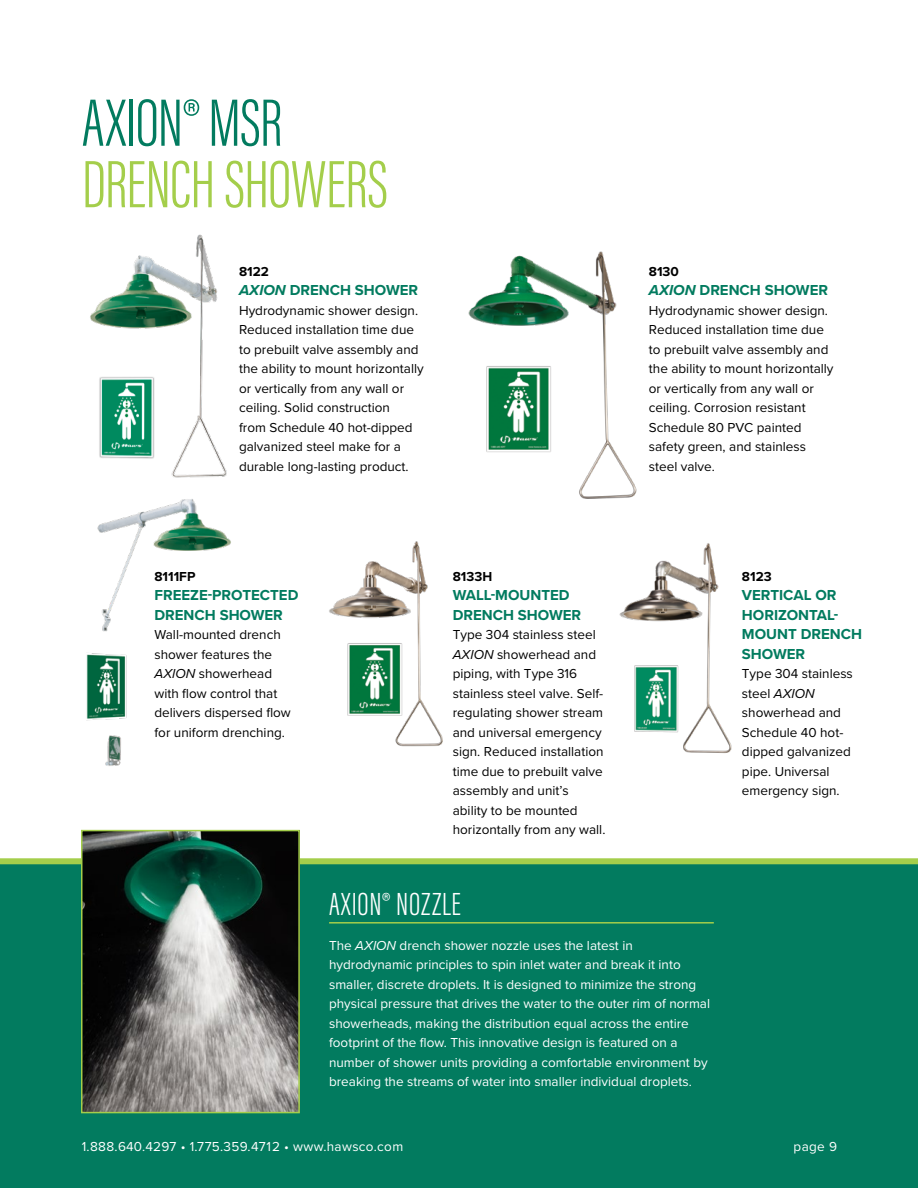
<style>
.page{position:relative;width:918px;height:1188px;background:#fff}
.page>*{position:absolute;margin:0;border:0;box-sizing:border-box;transform-origin:0 0}
.t1{font:300 69px/61.5px "Acumin Pro Extra Cond";letter-spacing:-.01em;color:#a4ce4b}
.Features_and_Benefit{font:300 33px "Acumin Pro Extra Cond";letter-spacing:.03em;color:#fff}
.Model_Name_Safety_Gr{font:700 15px/19.5px "Proxima Nova";color:#027b5f}
.Product_Description{font:13.5px/19.5px "Proxima Nova";color:#000}
.Body_White_Text__125{font:13.5px/19.5px "Proxima Nova";color:#fff}
.Body_White_Text__125-2{font:13.5px "Proxima Nova";letter-spacing:.025em;color:#fff}
.Model_Number_Black_T{font:700 13.5px "Proxima Nova";color:#000}
.s1{color:#027b5f}
.s2{font-style:italic}
</style>
<div class="page">
<div style="left:0;top:861px;width:918px;height:327px;background:#027b5f"></div>
<div style="left:0;top:858px;width:918px;height:6px;background:#a4ce4b"></div>
<hr style="left:329px;top:922px;width:385px;height:2px;background:#a4ce4b">
<img style="left:84px;top:833px;width:213px;height:277px">
<div style="left:81px;top:830px;width:219px;height:283px;border:2px solid #a4ce4b"></div>
<img style="left:86px;top:499px;width:145px;height:267px">
<img style="left:329px;top:541px;width:114px;height:206px">
<img style="left:619px;top:543px;width:113px;height:210px">
<img style="left:90px;top:234px;width:137px;height:244px">
<img style="left:468px;top:251px;width:169px;height:248px">
<h2 class="t1" style="left:82px;top:92px;width:308px"><span class="s1">AXION® MSR<br></span>DRENCH SHOWERS</h2>
<p class="Model_Number_Black_T" style="left:239px;top:261px;width:31px">8122</p>
<p class="Model_Name_Safety_Gr" style="left:239px;top:280px;width:181px"><span class="s2">AXION</span> DRENCH SHOWER</p>
<p class="Product_Description" style="left:239px;top:300px;width:186px">Hydrodynamic shower design.<br>Reduced installation time due to prebuilt valve assembly and the ability to mount horizontally or vertically from any wall or ceiling. Solid construction<br>from Schedule 40 hot-dipped galvanized steel make for a durable long-lasting product.</p>
<p class="Model_Number_Black_T" style="left:154px;top:566px;width:42px">8111FP</p>
<p class="Model_Name_Safety_Gr" style="left:154px;top:585px;width:145px">FREEZE-PROTECTED<br>DRENCH SHOWER</p>
<p class="Product_Description" style="left:154px;top:624px;width:138px">Wall-mounted drench shower features the<br><span class="s2">AXION</span> showerhead with flow control that delivers dispersed flow for uniform drenching.</p>
<p class="Model_Number_Black_T" style="left:453px;top:566px;width:41px">8133H</p>
<p class="Model_Name_Safety_Gr" style="left:453px;top:585px;width:130px">WALL-MOUNTED<br>DRENCH SHOWER</p>
<p class="Product_Description" style="left:453px;top:624px;width:154px">Type 304 stainless steel<br><span class="s2">AXION</span> showerhead and piping, with Type 316 stainless steel valve. Self&shy;regulating shower stream and universal emergency sign. Reduced installation time due to prebuilt valve assembly and unit’s ability to be mounted horizontally from any wall.</p>
<p class="Model_Number_Black_T" style="left:649px;top:261px;width:32px">8130</p>
<p class="Model_Name_Safety_Gr" style="left:649px;top:280px;width:181px"><span class="s2">AXION</span> DRENCH SHOWER</p>
<p class="Product_Description" style="left:649px;top:300px;width:186px">Hydrodynamic shower design.<br>Reduced installation time due to prebuilt valve assembly and the ability to mount horizontally or vertically from any wall or ceiling. Corrosion resistant<br>Schedule 80 PVC painted safety green, and stainless steel valve.</p>
<p class="Model_Number_Black_T" style="left:742px;top:566px;width:31px">8123</p>
<p class="Model_Name_Safety_Gr" style="left:742px;top:585px;width:122px">VERTICAL OR<br>HORIZONTAL-<br>MOUNT DRENCH<br>SHOWER</p>
<p class="Product_Description" style="left:742px;top:663px;width:112px">Type 304 stainless steel <span class="s2">AXION </span>showerhead and<br>Schedule 40 hot&shy;dipped galvanized pipe. Universal emergency sign.</p>
<p class="Features_and_Benefit" style="left:329px;top:885px;width:133px">AXION® NOZZLE</p>
<p class="Body_White_Text__125" style="left:329px;top:935px;width:382px">The <span class="s2">AXION</span> drench shower nozzle uses the latest in hydrodynamic principles to spin inlet water and break it into smaller, discrete droplets. It is designed to minimize the strong physical pressure that drives the water to the outer rim of normal showerheads, making the distribution equal across the entire footprint of the flow. This innovative design is featured on a number of shower units providing a comfortable environment by breaking the streams of water into smaller individual droplets.</p>
<p class="Body_White_Text__125-2" style="left:82px;top:1136px;width:323px">1.888.640.4297 • 1.775.359.4712 • www.hawsco.com</p>
<p class="Body_White_Text__125" style="left:794px;top:1136px;width:45px">page 9</p>
</div>
